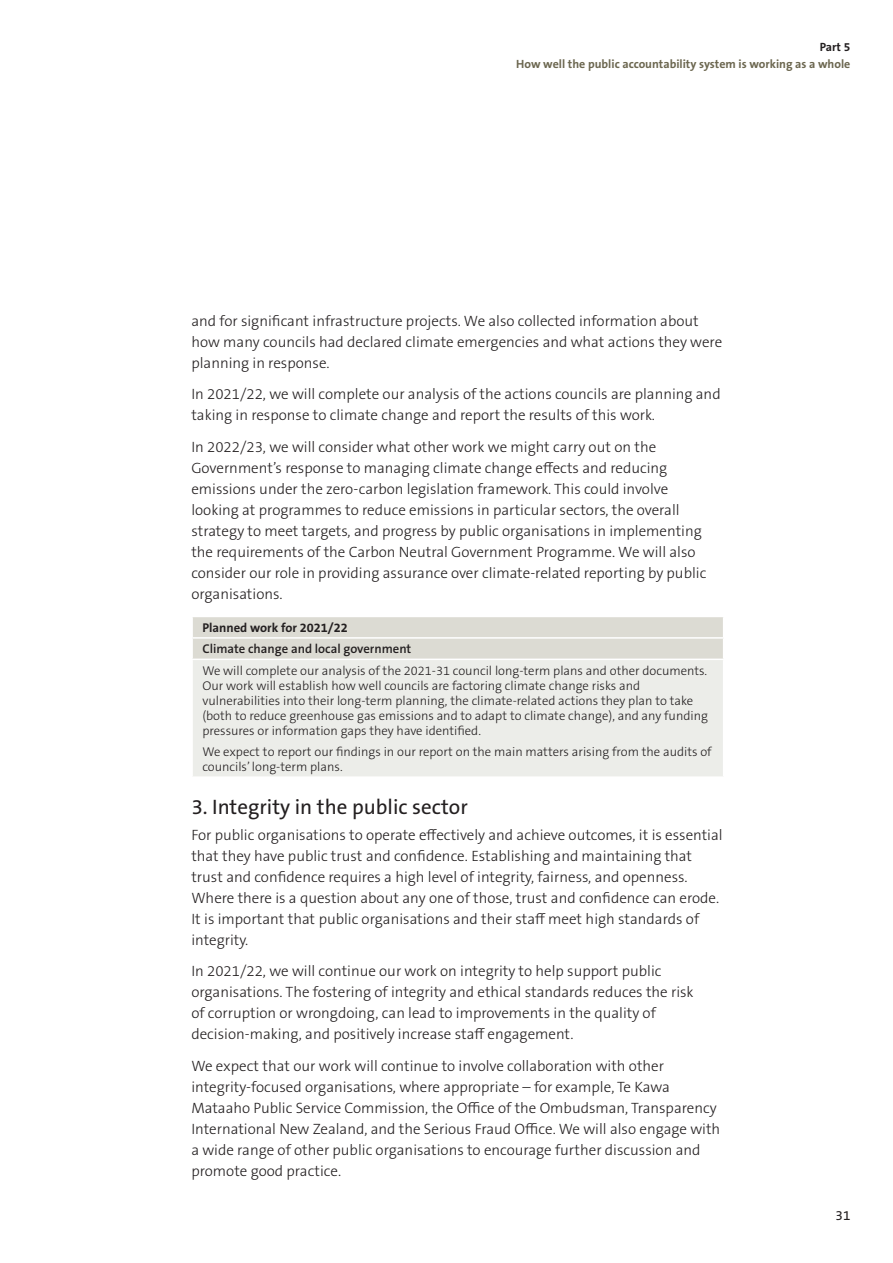
<style>
.page{position:relative;width:893px;height:1263px;background:#fff}
.page>*{position:absolute;margin:0;border:0;box-sizing:border-box;transform-origin:0 0}
.Heading_2_OAG{font:21px "The Sans OT5 Plain";color:#231f20}
.Para_Not_Numbered_OA{font:300 15px/21px "The Sans OT3";color:#231f20}
.t1{font:13.5px "The Sans OT5 Plain";color:#231f20}
.Table_Body_OAG{font:300 12.75px/15px "The Sans OT3";color:#231f20}
.Table_Header_Row_OAG{font:600 12.75px "The Sans OT6";color:#231f20}
.Table_Header_Row_OAG-2{font:700 12.75px "The Sans OT7";color:#231f20}
.t2{font:700 12px "The Sans OT7";color:#6c6750}
.t3{font:700 12px "The Sans OT7";color:#231f20}
</style>
<div class="page">
<div style="left:192px;top:659px;width:532px;height:118px;background:#ecede9"></div>
<svg style="left:192px;top:617px;width:531px;height:42px;background:#dddcd5"></svg>
<hr style="left:191px;top:659px;width:533px;height:1px;background:#fff">
<hr style="left:191px;top:660px;width:2px;height:116px;background:#fff">
<hr style="left:723px;top:660px;width:1px;height:116px;background:#fff">
<hr style="left:191px;top:776px;width:533px;height:2px;background:#fff">
<p class="t3" style="left:820px;top:40px;width:32px">Part 5</p>
<p class="t2" style="left:516px;top:56px;width:336px">How well the public accountability system is working as a whole</p>
<p class="Para_Not_Numbered_OA" style="left:191px;top:310px;width:532px">and for significant infrastructure projects. We also collected information about how many councils had declared climate emergencies and what actions they were planning in response.</p>
<p class="Para_Not_Numbered_OA" style="left:191px;top:384px;width:531px">In 2021/22, we will complete our analysis of the actions councils are planning and taking in response to climate change and report the results of this work.</p>
<p class="Para_Not_Numbered_OA" style="left:191px;top:437px;width:516px">In 2022/23, we will consider what other work we might carry out on the Government’s response to managing climate change effects and reducing emissions under the zero-carbon legislation framework. This could involve looking at programmes to reduce emissions in particular sectors, the overall strategy to meet targets, and progress by public organisations in implementing the requirements of the Carbon Neutral Government Programme. We will also consider our role in providing assurance over climate-related reporting by public organisations.</p>
<p class="Table_Header_Row_OAG-2" style="left:202px;top:619px;width:147px">Planned work for 2021/22</p>
<p class="Table_Header_Row_OAG" style="left:202px;top:641px;width:210px">Climate change and local government</p>
<p class="Table_Body_OAG" style="left:202px;top:663px;width:507px">We will complete our analysis of the 2021-31 council long-term plans and other documents.<br>Our work will establish how well councils are factoring climate change risks and vulnerabilities into their long-term planning, the climate-related actions they plan to take (both to reduce greenhouse gas emissions and to adapt to climate change), and any funding pressures or information gaps they have identified.</p>
<p class="Table_Body_OAG" style="left:202px;top:744px;width:511px">We expect to report our findings in our report on the main matters arising from the audits of councils’ long-term plans.</p>
<p class="Heading_2_OAG" style="left:191px;top:794px;width:278px">3. Integrity in the public sector</p>
<p class="Para_Not_Numbered_OA" style="left:191px;top:824px;width:533px">For public organisations to operate effectively and achieve outcomes, it is essential that they have public trust and confidence. Establishing and maintaining that trust and confidence requires a high level of integrity, fairness, and openness.<br>Where there is a question about any one of those, trust and confidence can erode.<br>It is important that public organisations and their staff meet high standards of integrity.</p>
<p class="Para_Not_Numbered_OA" style="left:191px;top:961px;width:504px">In 2021/22, we will continue our work on integrity to help support public organisations. The fostering of integrity and ethical standards reduces the risk of corruption or wrongdoing, can lead to improvements in the quality of decision-making, and positively increase staff engagement.</p>
<p class="Para_Not_Numbered_OA" style="left:191px;top:1055px;width:530px">We expect that our work will continue to involve collaboration with other integrity-focused organisations, where appropriate – for example, Te Kawa Mataaho Public Service Commission, the Office of the Ombudsman, Transparency International New Zealand, and the Serious Fraud Office. We will also engage with a wide range of other public organisations to encourage further discussion and promote good practice.</p>
<p class="t1" style="left:836px;top:1207px;width:16px">31</p>
</div>
